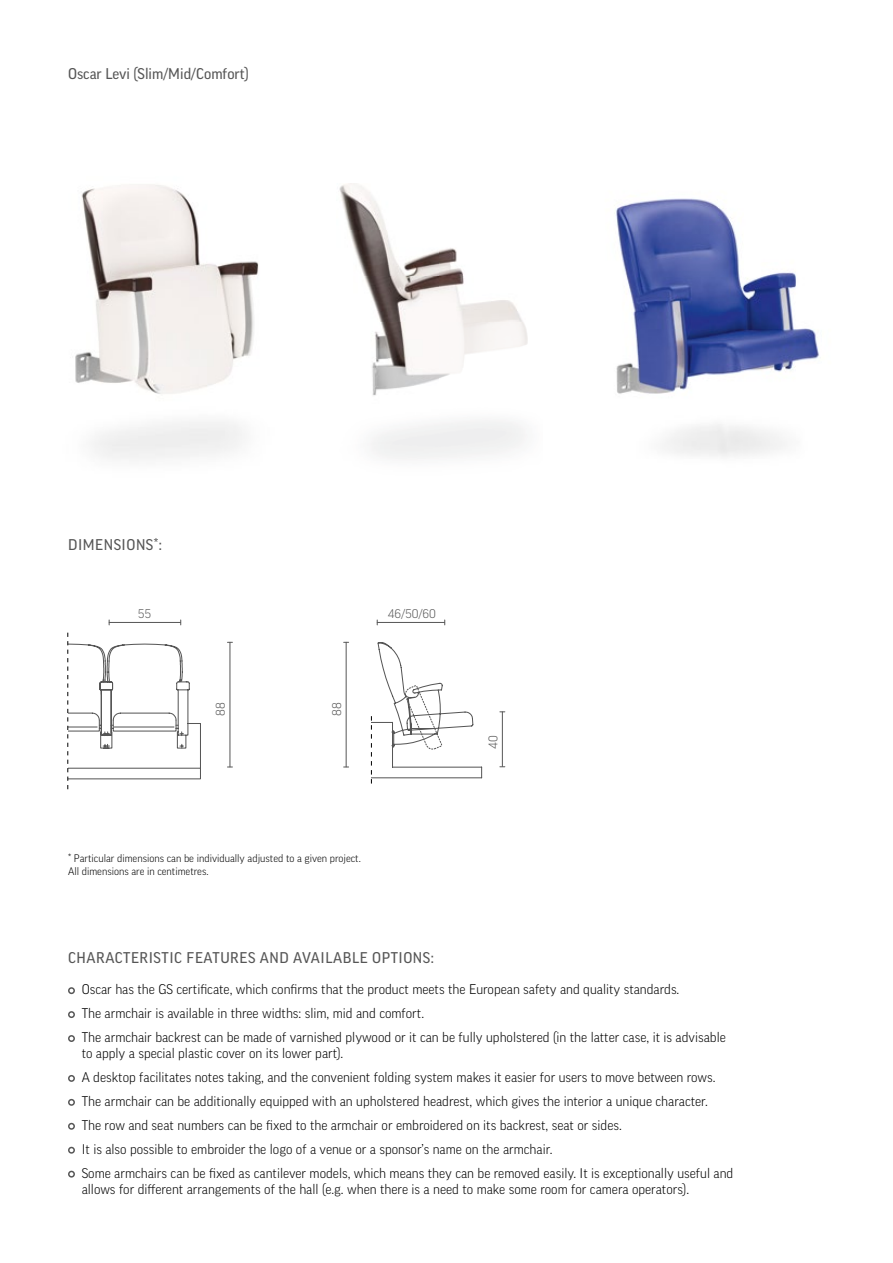
<style>
.page{position:relative;width:893px;height:1263px;background:#fff}
.page>*{position:absolute;margin:0;border:0;box-sizing:border-box;transform-origin:0 0}
.t1{font:15px "Good Styl News";letter-spacing:.035em;color:#565656}
.t2{font:15px "Good Styl News";color:#565656}
.t3{font:100 13.5px/24px "Good Styl";color:#000}
.t4{font:100 12.15px "Good Styl";color:#565656}
.t5{font:100 10.5px/13.5px "Good Styl";color:#000}
</style>
<div class="page">
<img style="left:75px;top:184px;width:184px;height:275px">
<img style="left:339px;top:184px;width:189px;height:275px">
<img style="left:616px;top:198px;width:203px;height:259px">
<svg style="left:67px;top:633px;width:134px;height:156px"></svg>
<div style="left:68px;top:987px;width:7px;height:7px;border:2px solid #565656;border-radius:50%"></div>
<div style="left:68px;top:1011px;width:7px;height:7px;border:2px solid #565656;border-radius:50%"></div>
<div style="left:68px;top:1035px;width:7px;height:7px;border:2px solid #565656;border-radius:50%"></div>
<div style="left:68px;top:1075px;width:7px;height:7px;border:2px solid #565656;border-radius:50%"></div>
<div style="left:68px;top:1099px;width:7px;height:7px;border:2px solid #565656;border-radius:50%"></div>
<div style="left:68px;top:1123px;width:7px;height:7px;border:2px solid #565656;border-radius:50%"></div>
<div style="left:68px;top:1147px;width:7px;height:7px;border:2px solid #565656;border-radius:50%"></div>
<div style="left:68px;top:1171px;width:7px;height:6px;border:2px solid #565656;border-radius:50%"></div>
<hr style="left:109px;top:622px;width:72px;height:1px;background:#565656">
<hr style="left:377px;top:622px;width:68px;height:1px;background:#565656">
<svg style="left:343px;top:641px;width:140px;height:142px"></svg>
<hr style="left:230px;top:642px;width:1px;height:125px;background:#565656">
<hr style="left:502px;top:712px;width:1px;height:54px;background:#565656">
<p class="t2" style="left:68px;top:65px;width:182px">Oscar Levi (Slim/Mid/Comfort)</p>
<p class="t1" style="left:68px;top:536px;width:95px">DIMENSIONS*:</p>
<p class="t4" style="left:138px;top:606px;width:15px">55</p>
<p class="t4" style="left:388px;top:606px;width:50px">46/50/60</p>
<p class="t4" style="left:213px;top:716px;width:15px;rotate:-90deg">88</p>
<p class="t4" style="left:330px;top:716px;width:15px;rotate:-90deg">88</p>
<p class="t5" style="left:68px;top:851px;width:294px">* Particular dimensions can be individually adjusted to a given project.<br>All dimensions are in centimetres.</p>
<p class="t1" style="left:68px;top:949px;width:367px">CHARACTERISTIC FEATURES AND AVAILABLE OPTIONS:</p>
<p class="t4" style="left:486px;top:749px;width:15px;rotate:-90deg">40</p>
<p class="t3" style="left:82px;top:977px;width:646px">Oscar has the GS certificate, which confirms that the product meets the European safety and quality standards.<br>The armchair is available in three widths: slim, mid and comfort.<br>The armchair backrest can be made of varnished plywood or it can be fully upholstered (in the latter case, it is advisable</p>
<p class="t3" style="left:82px;top:1041px;width:653px">to apply a special plastic cover on its lower part).<br>A desktop facilitates notes taking, and the convenient folding system makes it easier for users to move between rows.<br>The armchair can be additionally equipped with an upholstered headrest, which gives the interior a unique character.<br>The row and seat numbers can be fixed to the armchair or embroidered on its backrest, seat or sides.<br>It is also possible to embroider the logo of a venue or a sponsor’s name on the armchair.<br>Some armchairs can be fixed as cantilever models, which means they can be removed easily. It is exceptionally useful and</p>
<p class="t3" style="left:82px;top:1177px;width:609px">allows for different arrangements of the hall (e.g. when there is a need to make some room for camera operators).</p>
</div>
